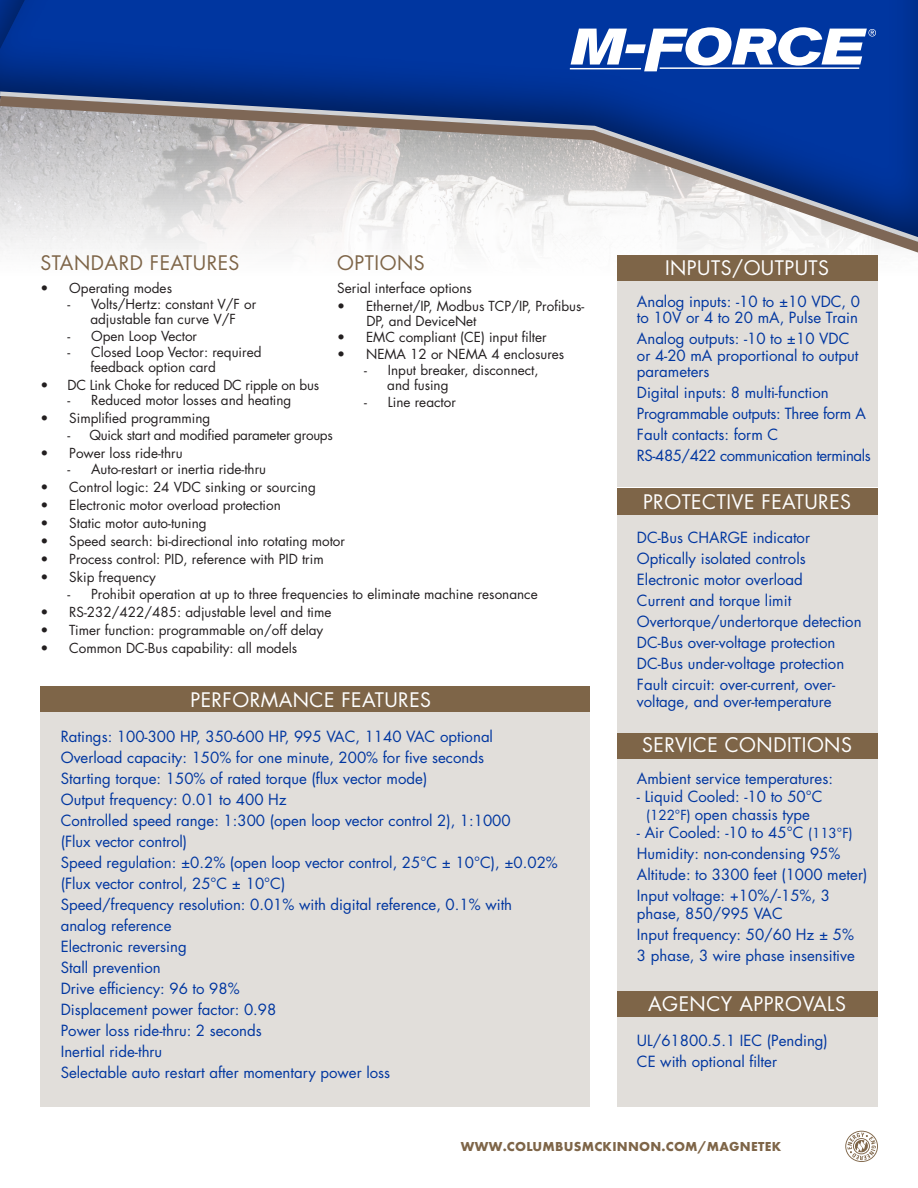
<style>
.page{position:relative;width:918px;height:1188px;background:#fff}
.page>*{position:absolute;margin:0;border:0;box-sizing:border-box;transform-origin:0 0}
.t1{font:19.5px "Futura Std";letter-spacing:.025em;color:#fff}
.t2{font:19.5px "Futura Std";letter-spacing:.025em;color:#7e6548}
.t3{font:15px/16.5px "Futura Std";color:#0036a0}
.t4{font:15px "Futura Std";letter-spacing:-.03em;color:#0036a0}
.t5{font:15px "Futura Std";letter-spacing:-.02em;color:#0036a0}
.t6{font:13.5px/15px "Futura Std";color:#231f20}
.t7{font:13.5px "Futura Std";letter-spacing:-.02em;color:#231f20}
.t8{font:700 13.5px "Futura PT";letter-spacing:.02em;color:#7e6548}
.s1{font-size:13.5px}
</style>
<div class="page">
<svg style="left:845px;top:1131px;width:33px;height:31px"></svg>
<div style="left:0;top:0;width:918px;height:250px;background:#231f20;opacity:.55"></div>
<svg style="left:0;top:0;width:39px;height:89px;background:#002e8b"></svg>
<svg style="left:0;top:89px;width:918px;height:165px"></svg>
<div style="left:40px;top:686px;width:550px;height:27px;background:#7e6548"></div>
<div style="left:617px;top:255px;width:261px;height:27px;background:#7e6548"></div>
<div style="left:617px;top:488px;width:261px;height:27px;background:#7e6548"></div>
<div style="left:617px;top:732px;width:261px;height:27px;background:#7e6548"></div>
<div style="left:617px;top:990px;width:261px;height:28px;background:#7e6548"></div>
<div style="left:40px;top:713px;width:550px;height:394px;background:#e1deda"></div>
<div style="left:617px;top:282px;width:261px;height:205px;background:#e1deda"></div>
<div style="left:617px;top:515px;width:261px;height:217px;background:#e1deda"></div>
<div style="left:617px;top:759px;width:261px;height:231px;background:#e1deda"></div>
<div style="left:617px;top:1017px;width:261px;height:90px;background:#e1deda"></div>
<hr style="left:570px;top:68px;width:71px;height:1px;background:#fff">
<svg style="left:571px;top:27px;width:305px;height:44px"></svg>
<p class="t2" style="left:40px;top:250px;width:201px">STANDARD FEATURES</p>
<p class="t6" style="left:40px;top:281px;width:133px">• Operating modes</p>
<p class="t6" style="left:68px;top:297px;width:190px;text-align:center">- Volts/Hertz: constant V/F or adjustable fan curve V/F</p>
<p class="t6" style="left:68px;top:329px;width:131px">- Open Loop Vector</p>
<p class="t6" style="left:90px;top:345px;width:173px;text-indent:-23px">- Closed Loop Vector: required feedback option card</p>
<p class="t7" style="left:40px;top:377px;width:280px">• DC Link Choke for reduced DC ripple on bus</p>
<p class="t6" style="left:68px;top:393px;width:225px">- Reduced motor losses and heating</p>
<p class="t6" style="left:40px;top:411px;width:171px">• Simplified programming</p>
<p class="t7" style="left:68px;top:426px;width:267px">- Quick start and modified parameter groups</p>
<p class="t6" style="left:40px;top:446px;width:144px">• Power loss ride-thru</p>
<p class="t6" style="left:68px;top:462px;width:200px">- Auto-restart or inertia ride-thru</p>
<p class="t6" style="left:40px;top:480px;width:277px">• Control logic: 24 VDC sinking or sourcing</p>
<p class="t6" style="left:40px;top:498px;width:242px">• Electronic motor overload protection</p>
<p class="t6" style="left:40px;top:516px;width:168px">• Static motor auto-tuning</p>
<p class="t6" style="left:40px;top:534px;width:306px">• Speed search: bi-directional into rotating motor</p>
<p class="t6" style="left:40px;top:552px;width:285px">• Process control: PID, reference with PID trim</p>
<p class="t6" style="left:40px;top:570px;width:117px">• Skip frequency</p>
<p class="t6" style="left:68px;top:587px;width:472px">- Prohibit operation at up to three frequencies to eliminate machine resonance</p>
<p class="t6" style="left:40px;top:605px;width:293px">• RS-232/422/485: adjustable level and time</p>
<p class="t6" style="left:40px;top:623px;width:284px">• Timer function: programmable on/off delay</p>
<p class="t6" style="left:40px;top:641px;width:258px">• Common DC-Bus capability: all models</p>
<p class="t2" style="left:337px;top:250px;width:89px">OPTIONS</p>
<p class="t6" style="left:337px;top:281px;width:136px">Serial interface options</p>
<p class="t6" style="left:366px;top:299px;width:219px;text-indent:-29px">• Ethernet/IP, Modbus TCP/IP, Profibus-<br>DP, and DeviceNet</p>
<p class="t6" style="left:337px;top:330px;width:211px">• EMC compliant (CE) input filter</p>
<p class="t6" style="left:337px;top:347px;width:229px">• NEMA 12 or NEMA 4 enclosures</p>
<p class="t6" style="left:387px;top:363px;width:153px;text-indent:-23px">- Input breaker, disconnect, and fusing</p>
<p class="t6" style="left:364px;top:395px;width:93px">- Line reactor</p>
<p class="t1" style="left:190px;top:688px;width:242px">PERFORMANCE FEATURES</p>
<p class="t3" style="left:61px;top:728px;width:434px">Ratings: 100-300 HP, 350-600 HP, 995 VAC, 1140 VAC optional</p>
<p class="t3" style="left:61px;top:749px;width:425px">Overload capacity: 150% for one minute, 200% for five seconds</p>
<p class="t3" style="left:61px;top:770px;width:368px">Starting torque: 150% of rated torque (flux vector mode)</p>
<p class="t3" style="left:61px;top:791px;width:228px">Output frequency: 0.01 to 400 Hz</p>
<p class="t3" style="left:61px;top:810px;width:452px;line-height:21px">Controlled speed range: 1:300 (open loop vector control 2), 1:1000 (Flux vector control)</p>
<p class="t3" style="left:61px;top:852px;width:499px;line-height:21px">Speed regulation: ±0.2% (open loop vector control, 25°C ± 10°C), ±0.02% (Flux vector control, 25°C ± 10°C)</p>
<p class="t3" style="left:61px;top:894px;width:453px;line-height:21px">Speed/frequency resolution: 0.01% with digital reference, 0.1% with analog reference</p>
<p class="t3" style="left:61px;top:938px;width:128px">Electronic reversing</p>
<p class="t3" style="left:61px;top:959px;width:102px">Stall prevention</p>
<p class="t3" style="left:61px;top:980px;width:180px">Drive efficiency: 96 to 98%</p>
<p class="t3" style="left:61px;top:1001px;width:217px">Displacement power factor: 0.98</p>
<p class="t3" style="left:61px;top:1022px;width:202px">Power loss ride-thru: 2 seconds</p>
<p class="t3" style="left:61px;top:1043px;width:103px">Inertial ride-thru</p>
<p class="t3" style="left:61px;top:1064px;width:331px">Selectable auto restart after momentary power loss</p>
<p class="t1" style="left:665px;top:256px;width:166px">INPUTS/OUTPUTS</p>
<p class="t3" style="left:637px;top:293px;width:225px">Analog inputs: -10 to ±10 VDC, 0 to 10V or 4 to 20 mA, Pulse Train</p>
<p class="t3" style="left:637px;top:331px;width:223px">Analog outputs: -10 to ±10 VDC or 4-20 mA proportional to output parameters</p>
<p class="t3" style="left:637px;top:385px;width:193px">Digital inputs: 8 multi-function</p>
<p class="t5" style="left:637px;top:404px;width:231px">Programmable outputs: Three form A</p>
<p class="t3" style="left:637px;top:427px;width:143px">Fault contacts: form C</p>
<p class="t4" style="left:637px;top:446px;width:235px">RS-485/422 communication terminals</p>
<p class="t1" style="left:643px;top:489px;width:210px">PROTECTIVE FEATURES</p>
<p class="t3" style="left:637px;top:530px;width:175px">DC-Bus CHARGE indicator</p>
<p class="t3" style="left:637px;top:551px;width:170px">Optically isolated controls</p>
<p class="t3" style="left:637px;top:572px;width:167px">Electronic motor overload</p>
<p class="t3" style="left:637px;top:593px;width:156px">Current and torque limit</p>
<p class="t3" style="left:637px;top:614px;width:226px">Overtorque/undertorque detection</p>
<p class="t3" style="left:637px;top:635px;width:200px">DC-Bus over-voltage protection</p>
<p class="t3" style="left:637px;top:656px;width:209px">DC-Bus under-voltage protection</p>
<p class="t3" style="left:637px;top:677px;width:200px">Fault circuit: over-current, over&shy;voltage, and over-temperature</p>
<p class="t1" style="left:642px;top:733px;width:211px">SERVICE CONDITIONS</p>
<p class="t3" style="left:637px;top:770px;width:198px">Ambient service temperatures:</p>
<p class="t3" style="left:637px;top:787px;width:187px;line-height:18px;text-align:center">- Liquid Cooled: -10 to 50°C <span class="s1">(122°F)</span> open chassis type</p>
<p class="t3" style="left:637px;top:824px;width:217px">- Air Cooled: -10 to 45°C <span class="s1">(113°F)</span></p>
<p class="t3" style="left:637px;top:845px;width:205px">Humidity: non-condensing 95%</p>
<p class="t3" style="left:637px;top:866px;width:232px">Altitude: to 3300 feet (1000 meter)</p>
<p class="t3" style="left:637px;top:886px;width:195px;line-height:18px">Input voltage: +10%/-15%, 3 phase, 850/995 VAC</p>
<p class="t3" style="left:637px;top:926px;width:219px">Input frequency: 50/60 Hz ± 5%</p>
<p class="t3" style="left:637px;top:947px;width:220px">3 phase, 3 wire phase insensitive</p>
<p class="t1" style="left:648px;top:991px;width:199px">AGENCY APPROVALS</p>
<p class="t3" style="left:637px;top:1032px;width:193px">UL/61800.5.1 IEC (Pending)</p>
<p class="t3" style="left:637px;top:1053px;width:142px">CE with optional filter</p>
<p class="t8" style="left:461px;top:1138px;width:322px">WWW.COLUMBUSMCKINNON.COM/MAGNETEK</p>
</div>
